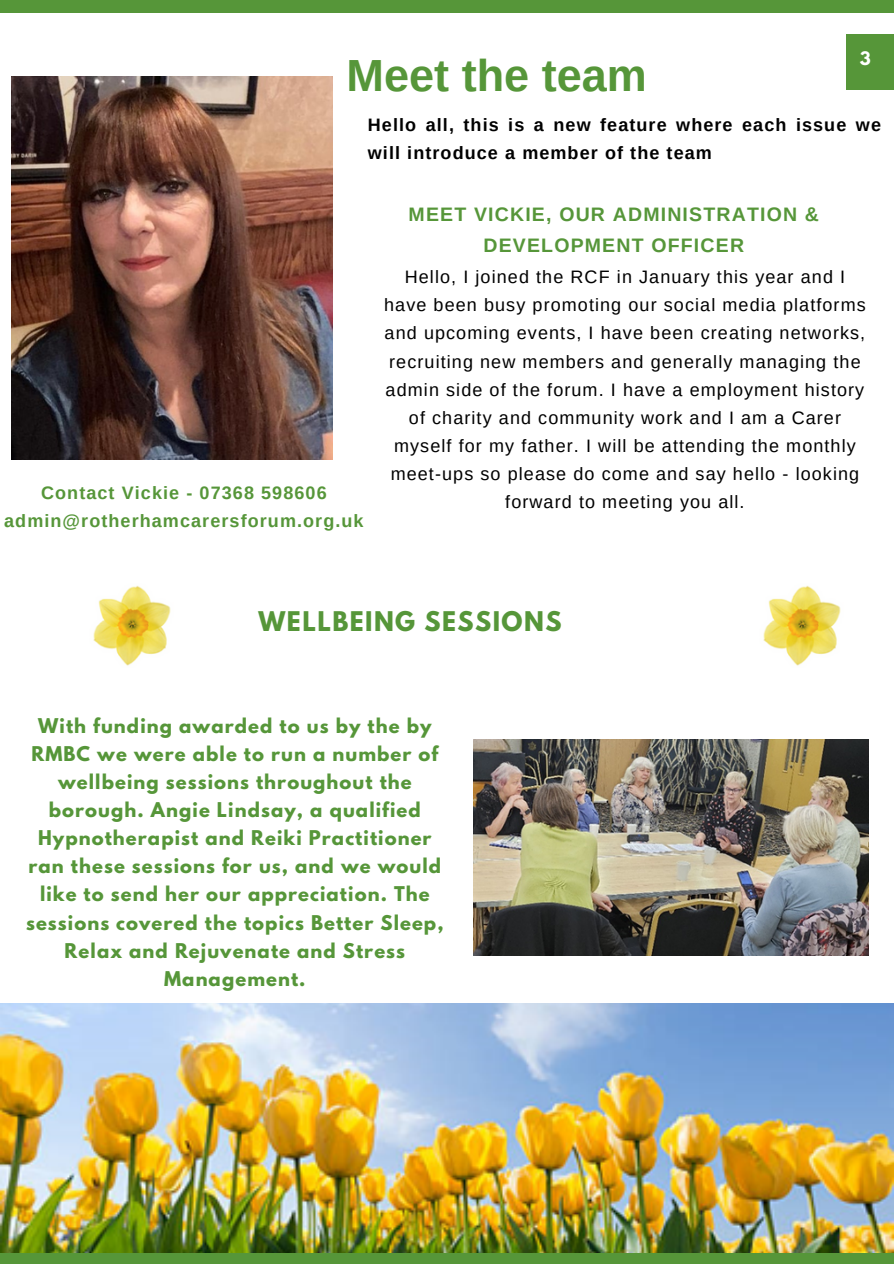
<style>
.page{position:relative;width:894px;height:1264px;background:#fff}
.page>*{position:absolute;margin:0;border:0;box-sizing:border-box;transform-origin:0 0}
.t1{font:700 45px "Arimo";color:#569639}
.t2{font:700 24px "League Spartan";letter-spacing:.06em;color:#569639}
.t3{font:700 19.5px/30.3px "Arimo";letter-spacing:.06em;color:#569639;text-align:center}
.t4{font:18px/28.2px "Arimo";letter-spacing:.06em;color:#000;text-align:center}
.t5{font:700 18px/28.2px "League Spartan";letter-spacing:.06em;color:#569639;text-align:center}
.t6{font:700 18px/28.2px "Arimo";letter-spacing:.06em;color:#000}
.t7{font:700 18px/28.2px "Arimo";letter-spacing:.06em;color:#569639;text-align:center}
.t8{font:700 16.5px "League Spartan";color:#fff}
</style>
<div class="page">
<div style="left:0;top:0;width:893px;height:12px;background:#569639"></div>
<div style="left:0;top:1249px;width:893px;height:14px;background:#569639"></div>
<div style="left:846px;top:34px;width:47px;height:55px;background:#569639"></div>
<img style="left:12px;top:76px;width:320px;height:383px">
<img style="left:473px;top:739px;width:395px;height:216px">
<img style="left:93px;top:585px;width:78px;height:81px">
<img style="left:763px;top:585px;width:78px;height:81px">
<img style="left:0;top:1003px;width:893px;height:249px">
<p class="t8" style="left:859px;top:51px;width:12px">3</p>
<h1 class="t1" style="left:346px;top:50px;width:301px">Meet the team</h1>
<p class="t6" style="left:368px;top:110px;width:514px">Hello all, this is a new feature where each issue we will introduce a member of the team</p>
<p class="t7" style="left:4px;top:478px;width:361px">Contact Vickie - 07368 598606 admin@rotherhamcarersforum.org.uk</p>
<p class="t3" style="left:408px;top:199px;width:411px">MEET VICKIE, OUR ADMINISTRATION &amp;<br>DEVELOPMENT OFFICER</p>
<p class="t4" style="left:384px;top:263px;width:483px">Hello, I joined the RCF in January this year and I have been busy promoting our social media platforms and upcoming events, I have been creating networks, recruiting new members and generally managing the admin side of the forum. I have a employment history of charity and community work and I am a Carer myself for my father. I will be attending the monthly meet-ups so please do come and say hello - looking forward to meeting you all.</p>
<h2 class="t2" style="left:258px;top:609px;width:304px">WELLBEING SESSIONS</h2>
<p class="t5" style="left:26px;top:713px;width:419px">With funding awarded to us by the by RMBC we were able to run a number of wellbeing sessions throughout the borough. Angie Lindsay, a qualified Hypnotherapist and Reiki Practitioner ran these sessions for us, and we would like to send her our appreciation. The sessions covered the topics Better Sleep, Relax and Rejuvenate and Stress Management.</p>
</div>
